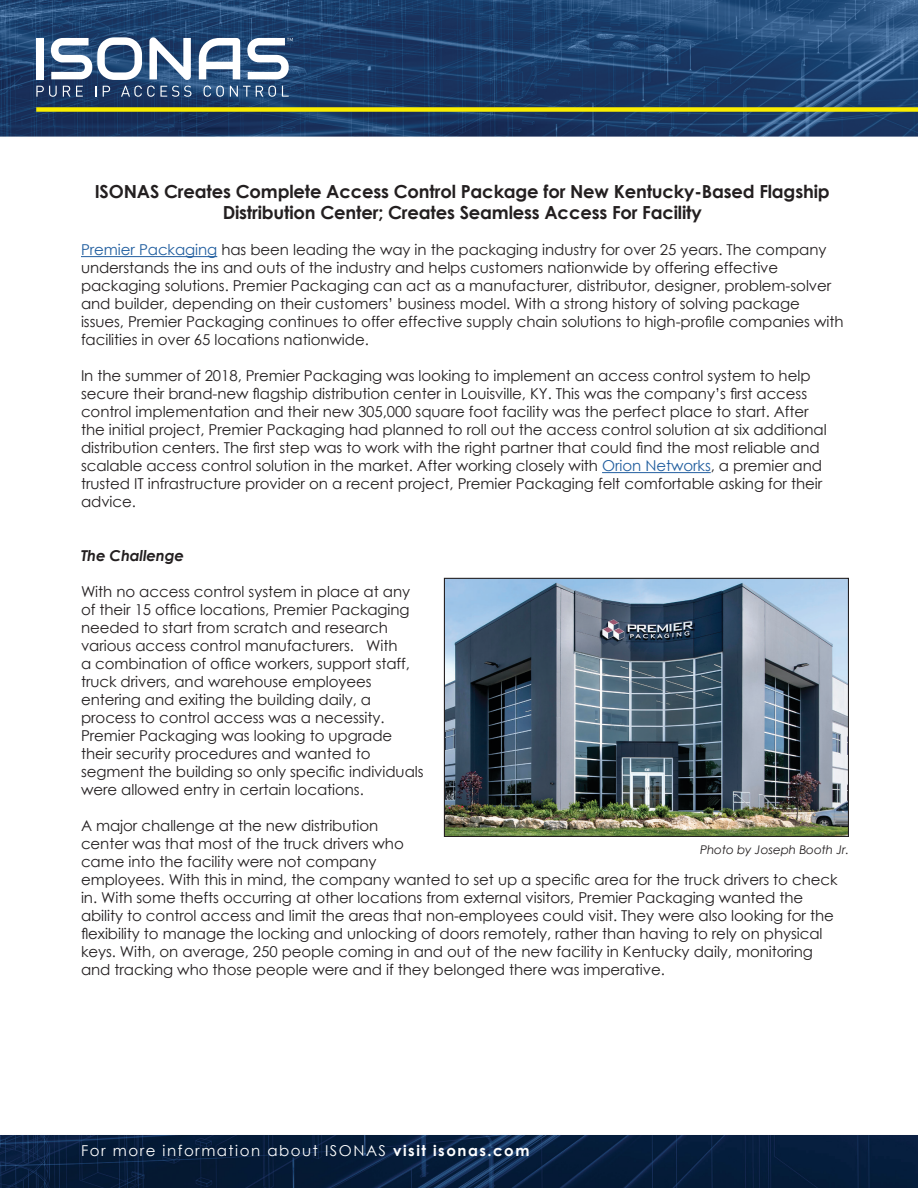
<style>
.page{position:relative;width:918px;height:1188px;background:#fff}
.page>*{position:absolute;margin:0;border:0;box-sizing:border-box;transform-origin:0 0}
.t1{font:700 18px/21px "Century Gothic";letter-spacing:-.01em;color:#231f20;text-align:center}
.t2{font:15px/18px "Century Gothic";letter-spacing:-.005em;color:#231f20}
.t3{font:15px "Century Gothic";letter-spacing:.1em;color:#fff}
.t4{font:italic 700 15px "Century Gothic";letter-spacing:-.01em;color:#231f20}
.t5{font:italic 12px "Century Gothic";letter-spacing:-.005em;color:#231f20}
.s1{color:#215e9f}
.s2{font-weight:700}
</style>
<div class="page">
<img style="left:0;top:0;width:918px;height:1188px">
<div style="left:36px;top:107px;width:882px;height:5px;background:#faed00"></div>
<hr style="left:81px;top:256px;width:136px;height:1px;background:#215e9f">
<hr style="left:602px;top:472px;width:109px;height:1px;background:#215e9f">
<img style="left:446px;top:580px;width:401px;height:255px">
<div style="left:444px;top:578px;width:405px;height:259px;border:1px solid #231f20"></div>
<div style="left:36px;top:38px;width:8px;height:41px;background:#fff"></div>
<svg style="left:51px;top:37px;width:91px;height:43px"></svg>
<svg style="left:149px;top:37px;width:42px;height:43px"></svg>
<svg style="left:199px;top:38px;width:41px;height:41px"></svg>
<svg style="left:36px;top:86px;width:21px;height:11px"></svg>
<svg style="left:63px;top:86px;width:7px;height:11px"></svg>
<svg style="left:76px;top:86px;width:7px;height:11px"></svg>
<svg style="left:103px;top:86px;width:7px;height:11px"></svg>
<svg style="left:121px;top:86px;width:70px;height:11px"></svg>
<svg style="left:204px;top:86px;width:20px;height:11px"></svg>
<svg style="left:230px;top:86px;width:46px;height:11px"></svg>
<svg style="left:282px;top:86px;width:7px;height:11px"></svg>
<svg style="left:247px;top:38px;width:46px;height:41px"></svg>
<p class="t1" style="left:95px;top:180px;width:736px">ISONAS Creates Complete Access Control Package for New Kentucky-Based Flagship<br>Distribution Center; Creates Seamless Access For Facility</p>
<p class="t2" style="left:81px;top:241px;width:764px"><span class="s1">Premier Packaging</span> has been leading the way in the packaging industry for over 25 years. The company understands the ins and outs of the industry and helps customers nationwide by offering effective packaging solutions. Premier Packaging can act as a manufacturer, distributor, designer, problem-solver and builder, depending on their customers’ business model. With a strong history of solving package issues, Premier Packaging continues to offer effective supply chain solutions to high-profile companies with facilities in over 65 locations nationwide.</p>
<p class="t2" style="left:81px;top:367px;width:747px">In the summer of 2018, Premier Packaging was looking to implement an access control system to help secure their brand-new flagship distribution center in Louisville, KY. This was the company’s first access control implementation and their new 305,000 square foot facility was the perfect place to start. After the initial project, Premier Packaging had planned to roll out the access control solution at six additional distribution centers. The first step was to work with the right partner that could find the most reliable and scalable access control solution in the market. After working closely with <span class="s1">Orion Networks</span>, a premier and trusted IT infrastructure provider on a recent project, Premier Packaging felt comfortable asking for their advice.</p>
<p class="t4" style="left:81px;top:544px;width:105px">The Challenge</p>
<p class="t2" style="left:81px;top:583px;width:344px">With no access control system in place at any of their 15 office locations, Premier Packaging needed to start from scratch and research various access control manufacturers. With<br>a combination of office workers, support staff, truck drivers, and warehouse employees entering and exiting the building daily, a process to control access was a necessity.<br>Premier Packaging was looking to upgrade their security procedures and wanted to segment the building so only specific individuals were allowed entry in certain locations.</p>
<p class="t2" style="left:81px;top:817px;width:758px">A major challenge at the new distribution<br>center was that most of the truck drivers who<br>came into the facility were not company<br>employees. With this in mind, the company wanted to set up a specific area for the truck drivers to check in. With some thefts occurring at other locations from external visitors, Premier Packaging wanted the ability to control access and limit the areas that non-employees could visit. They were also looking for the flexibility to manage the locking and unlocking of doors remotely, rather than having to rely on physical keys. With, on average, 250 people coming in and out of the new facility in Kentucky daily, monitoring and tracking who those people were and if they belonged there was imperative.</p>
<p class="t5" style="left:700px;top:841px;width:151px">Photo by Joseph Booth Jr.</p>
<p class="t3" style="left:81px;top:1140px;width:450px">For more information about ISONAS <span class="s2">visit isonas.com</span></p>
</div>
